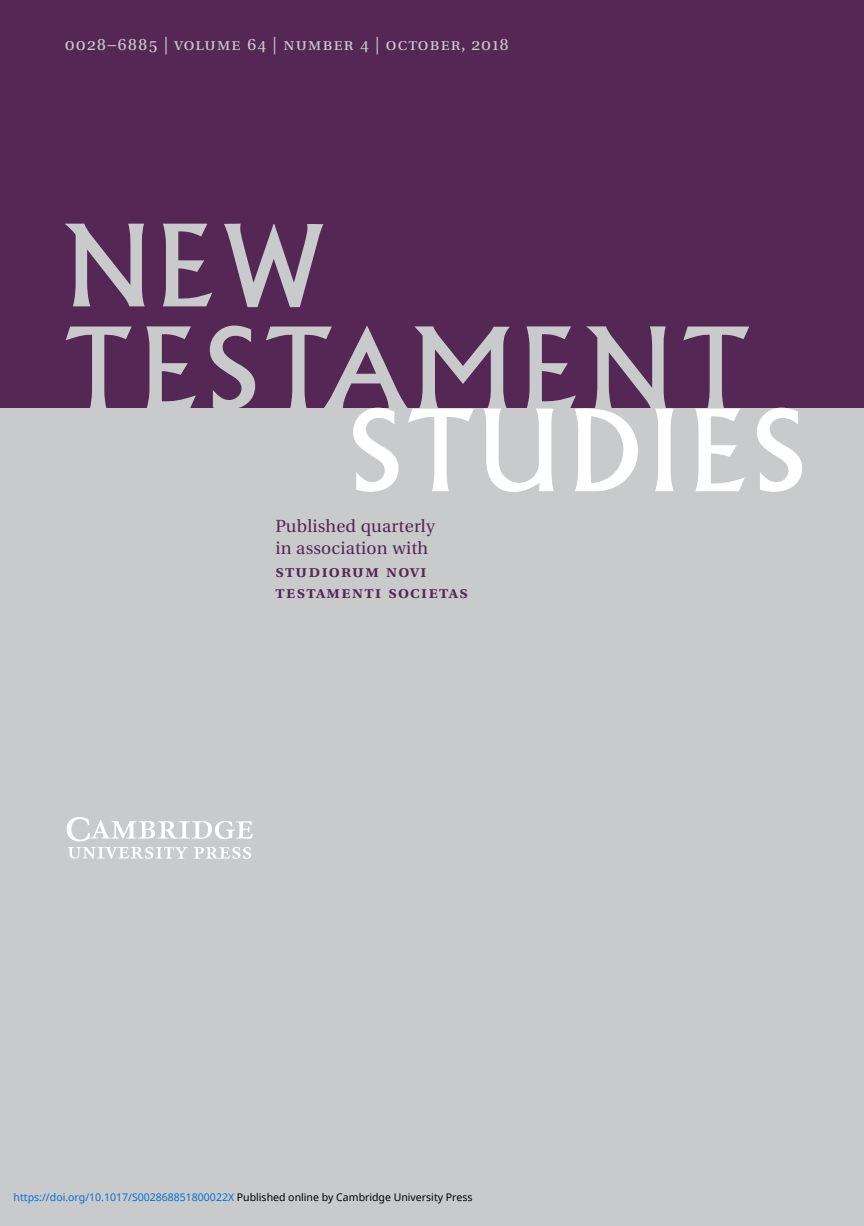
<style>
.page{position:relative;width:864px;height:1226px;background:#fff}
.page>*{position:absolute;margin:0;border:0;box-sizing:border-box;transform-origin:0 0}
.t1{font:110.25px/102.7px "Albertus";letter-spacing:.075em;color:#c9cacc}
.t2{font:110.25px "Albertus";letter-spacing:.075em;color:#fff}
.t3{font:17.5px "Utopia Regular SC";letter-spacing:.07em;color:#c9cacc}
.t4{font:17.5px/22.1px "Utopia";letter-spacing:.01em;color:#542754}
.t5{font:17.5px/21px "Utopia Semibold SC";letter-spacing:.085em;color:#542754}
.t6{font:10.5px "Noto Sans";color:#0172cf}
.s1{color:#000}
</style>
<div class="page">
<div style="left:0;top:0;width:863px;height:408px;background:#542754"></div>
<div style="left:0;top:408px;width:863px;height:817px;background:#c9cacc"></div>
<img style="left:66px;top:817px;width:187px;height:42px">
<h2 class="t3" style="left:65px;top:37px;width:445px">0028–6885 | volume 64 | number 4 | october, 2018</h2>
<h1 class="t1" style="left:63px;top:222px;width:687px">NEW<br>TESTAMENT</h1>
<h1 class="t2" style="left:350px;top:408px;width:454px">STUDIES</h1>
<h2 class="t4" style="left:275px;top:517px;width:161px">Published quarterly in association with</h2>
<h2 class="t5" style="left:275px;top:562px;width:194px">studiorum novi testamenti societas</h2>
<p class="t6" style="left:14px;top:1189px;width:460px">https://doi.org/10.1017/S002868851800022X <span class="s1">Published online by Cambridge University Press</span></p>
</div>
